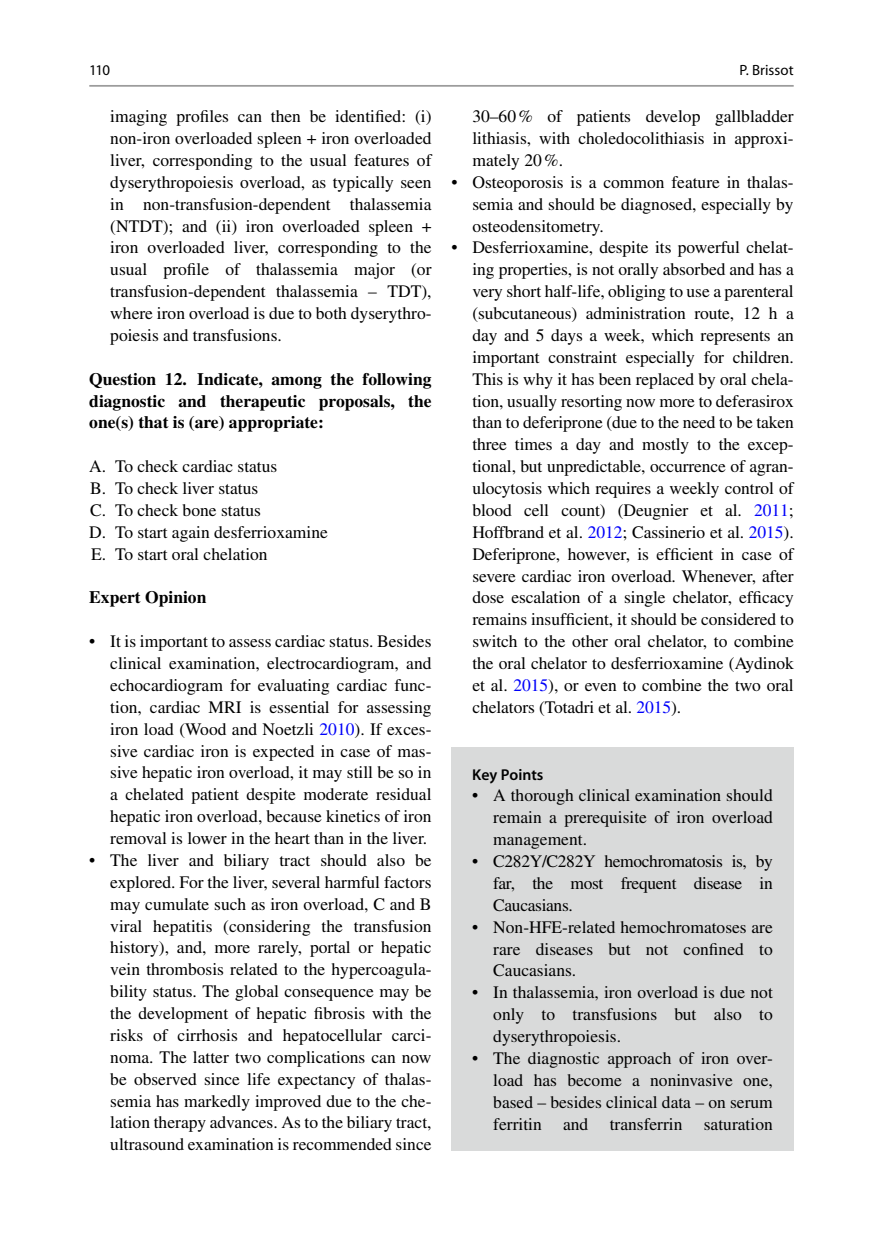
<style>
.page{position:relative;width:883px;height:1260px;background:#fff}
.page>*{position:absolute;margin:0;border:0;box-sizing:border-box;transform-origin:0 0}
.t1{font:17.5px/21.9px "Jmxsls Times";color:#000;text-align:justify}
.t2{font:700 17.5px/21.9px "Myxthh Times";color:#000;text-align:justify}
.t3{font:600 15.75px "Nqbxyh Myriad";color:#000}
.t4{font:14.88px "Ckysll Myriad";color:#000}
.s1{color:#0000fa}
</style>
<div class="page">
<div style="left:451px;top:747px;width:343px;height:403px;background:#d9dada"></div>
<hr style="left:89px;top:85px;width:705px;height:2px;background:#9c9c9c">
<p class="t4" style="left:89px;top:64px;width:22px">110</p>
<p class="t1" style="left:110px;top:107px;width:323px">imaging profiles can then be identified: (i) non-iron overloaded spleen + iron overloaded liver, corresponding to the usual features of dyserythropoiesis overload, as typically seen in non-transfusion-dependent thalassemia (NTDT); and (ii) iron overloaded spleen + iron overloaded liver, corresponding to the usual profile of thalassemia major (or transfusion- dependent thalassemia – TDT), where iron overload is due to both dyserythro&shy;poiesis and transfusions.</p>
<p class="t2" style="left:89px;top:369px;width:344px">Question 12. Indicate, among the following diagnostic and therapeutic proposals, the one(s) that is (are) appropriate:</p>
<p class="t1" style="left:89px;top:457px;width:240px;text-align:left">A. To check cardiac status<br>B. To check liver status<br>C. To check bone status<br>D. To start again desferrioxamine<br>E. To start oral chelation</p>
<p class="t2" style="left:89px;top:587px;width:119px">Expert Opinion</p>
<p class="t1" style="left:110px;top:632px;width:323px;text-indent:-21px">• It is important to assess cardiac status. Besides clinical examination, electrocardiogram, and echocardiogram for evaluating cardiac func&shy;tion, cardiac MRI is essential for assessing iron load (Wood and Noetzli <span class="s1">2010</span> ). If exces&shy;sive cardiac iron is expected in case of mas&shy;sive hepatic iron overload, it may still be so in a chelated patient despite moderate residual hepatic iron overload, because kinetics of iron removal is lower in the heart than in the liver.</p>
<p class="t1" style="left:110px;top:851px;width:323px;text-indent:-21px">• The liver and biliary tract should also be explored. For the liver, several harmful factors may cumulate such as iron overload, C and B viral hepatitis (considering the transfusion history), and, more rarely, portal or hepatic vein thrombosis related to the hypercoagula&shy;bility status. The global consequence may be the development of hepatic fibrosis with the risks of cirrhosis and hepatocellular carci&shy;noma. The latter two complications can now be observed since life expectancy of thalas&shy;semia has markedly improved due to the che&shy;lation therapy advances. As to the biliary tract, ultrasound examination is recommended since</p>
<p class="t4" style="left:739px;top:64px;width:56px">P. Brissot</p>
<p class="t1" style="left:472px;top:107px;width:323px">30–60 % of patients develop gallbladder lithiasis, with choledocolithiasis in approxi&shy;mately 20 %.</p>
<p class="t1" style="left:472px;top:173px;width:323px;text-indent:-21px">• Osteoporosis is a common feature in thalas&shy;semia and should be diagnosed, especially by osteodensitometry.</p>
<p class="t1" style="left:472px;top:238px;width:323px;text-indent:-21px">• Desferrioxamine, despite its powerful chelat&shy;ing properties, is not orally absorbed and has a very short half-life, obliging to use a parenteral (subcutaneous) administration route, 12 h a day and 5 days a week, which represents an important constraint especially for children.<br>This is why it has been replaced by oral chela&shy;tion, usually resorting now more to deferasirox than to deferiprone (due to the need to be taken three times a day and mostly to the excep&shy;tional, but unpredictable, occurrence of agran&shy;ulocytosis which requires a weekly control of blood cell count) (Deugnier et al. <span class="s1">2011</span> ; Hoffbrand et al. <span class="s1">2012</span> ; Cassinerio et al. <span class="s1">2015</span> ).<br>Deferiprone, however, is efficient in case of severe cardiac iron overload. Whenever, after dose escalation of a single chelator, efficacy remains insufficient, it should be considered to switch to the other oral chelator, to combine the oral chelator to desferrioxamine (Aydinok et al. <span class="s1">2015</span> ), or even to combine the two oral chelators (Totadri et al. <span class="s1">2015</span> ).</p>
<p class="t3" style="left:472px;top:768px;width:73px">Key Points</p>
<p class="t1" style="left:493px;top:786px;width:281px;text-indent:-21px">• A thorough clinical examination should remain a prerequisite of iron overload management.</p>
<p class="t1" style="left:493px;top:852px;width:281px;text-indent:-21px">• C282Y/C282Y hemochromatosis is, by far, the most frequent disease in Caucasians.</p>
<p class="t1" style="left:493px;top:917px;width:281px;text-indent:-21px">• Non-HFE-related hemochromatoses are rare diseases but not confined to Caucasians.</p>
<p class="t1" style="left:493px;top:983px;width:281px;text-indent:-21px">• In thalassemia, iron overload is due not only to transfusions but also to dyserythropoiesis.</p>
<p class="t1" style="left:493px;top:1049px;width:281px;text-indent:-21px">• The diagnostic approach of iron over&shy;load has become a noninvasive one, based – besides clinical data – on serum ferritin and transferrin saturation</p>
</div>
